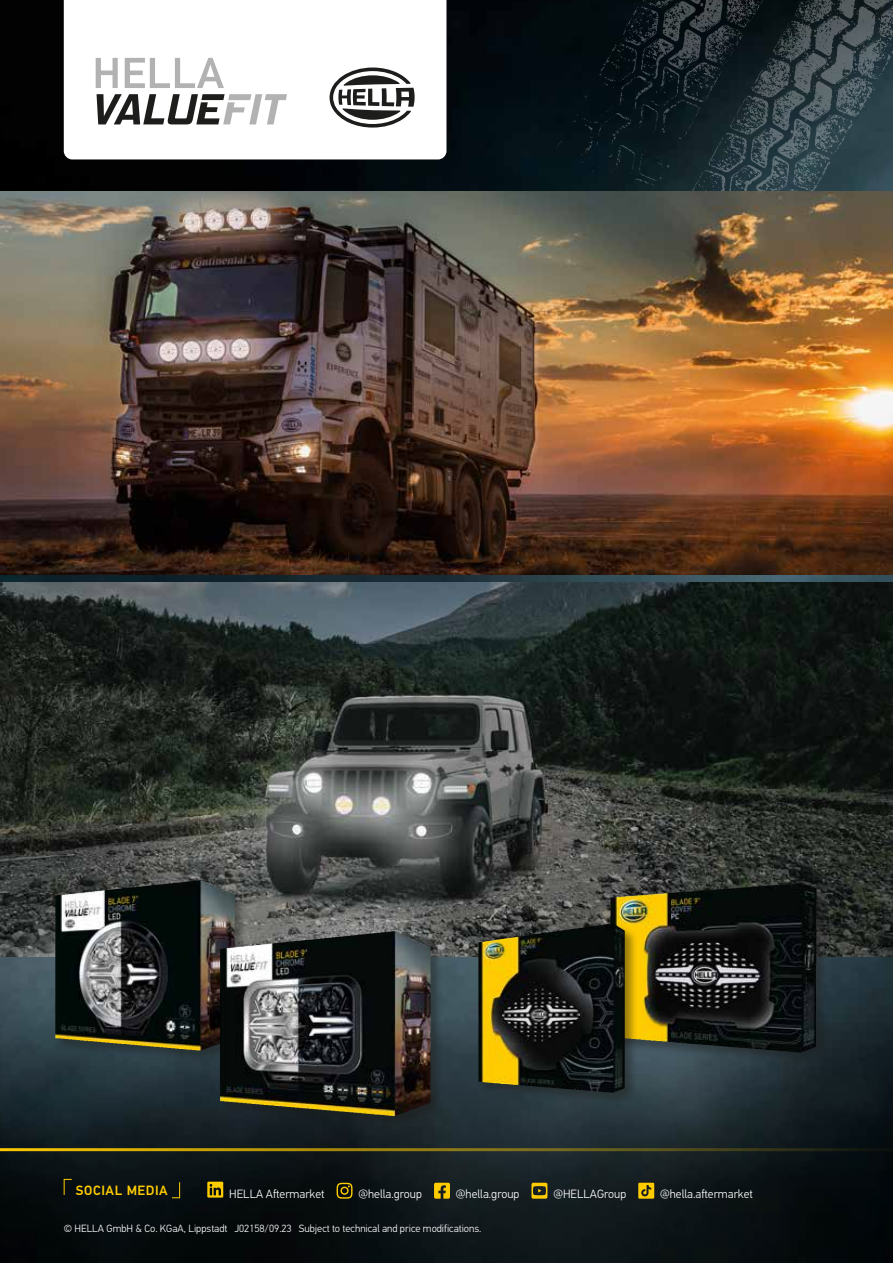
<style>
.page{position:relative;width:893px;height:1263px;background:#fff}
.page>*{position:absolute;margin:0;border:0;box-sizing:border-box;transform-origin:0 0}
.t1{font:500 13.5px "Hella DIN Universal";letter-spacing:.045em;color:#fc0}
.t2{font:300 12px "Hella DIN Universal";color:#fff}
.t3{font:300 10.5px "Hella DIN Universal";color:#fff}
</style>
<div class="page">
<img style="left:0;top:0;width:893px;height:1020px">
<svg style="left:0;top:1020px;width:893px;height:243px;background:#121b1f"></svg>
<div style="left:556px;top:129px;width:88px;height:62px;background:#06171d"></div>
<div style="left:547px;top:0;width:97px;height:129px;background:#020d14"></div>
<svg style="left:644px;top:0;width:113px;height:191px;background:#19262b"></svg>
<svg style="left:757px;top:0;width:136px;height:191px;background:#35454b"></svg>
<svg style="left:64px;top:0;width:382px;height:159px"></svg>
<svg style="left:97px;top:94px;width:190px;height:30px"></svg>
<svg style="left:96px;top:58px;width:128px;height:30px"></svg>
<svg style="left:330px;top:68px;width:85px;height:60px"></svg>
<svg style="left:63px;top:1178px;width:10px;height:18px"></svg>
<svg style="left:171px;top:1181px;width:9px;height:17px"></svg>
<svg style="left:207px;top:1182px;width:16px;height:15px"></svg>
<svg style="left:337px;top:1183px;width:16px;height:16px"></svg>
<svg style="left:434px;top:1183px;width:16px;height:16px"></svg>
<svg style="left:531px;top:1183px;width:16px;height:16px"></svg>
<svg style="left:638px;top:1183px;width:16px;height:16px"></svg>
<hr style="left:0;top:1148px;width:893px;height:3px;background:#fc0">
<img style="left:0;top:191px;width:893px;height:383px">
<img style="left:0;top:583px;width:893px;height:374px">
<div style="left:54px;top:879px;width:194px;height:184px;background:#1d1d1b;opacity:.45"></div>
<img style="left:55px;top:880px;width:180px;height:170px">
<div style="left:219px;top:930px;width:224px;height:198px;background:#1d1d1b;opacity:.45"></div>
<img style="left:220px;top:931px;width:211px;height:185px">
<div style="left:610px;top:882px;width:219px;height:184px;background:#1d1d1b;opacity:.45"></div>
<img style="left:610px;top:883px;width:206px;height:169px">
<div style="left:478px;top:922px;width:160px;height:183px;background:#1d1d1b;opacity:.45"></div>
<img style="left:478px;top:923px;width:147px;height:170px">
<p class="t1" style="left:76px;top:1182px;width:93px">SOCIAL MEDIA</p>
<p class="t2" style="left:229px;top:1186px;width:97px">HELLA Aftermarket</p>
<p class="t2" style="left:359px;top:1186px;width:65px">@hella.group</p>
<p class="t2" style="left:456px;top:1186px;width:65px">@hella.group</p>
<p class="t2" style="left:553px;top:1186px;width:74px">@HELLAGroup</p>
<p class="t2" style="left:660px;top:1186px;width:94px">@hella.aftermarket</p>
<p class="t3" style="left:64px;top:1222px;width:419px">© HELLA GmbH &amp; Co. KGaA, Lippstadt J02158/09.23 Subject to technical and price modifications.</p>
</div>
